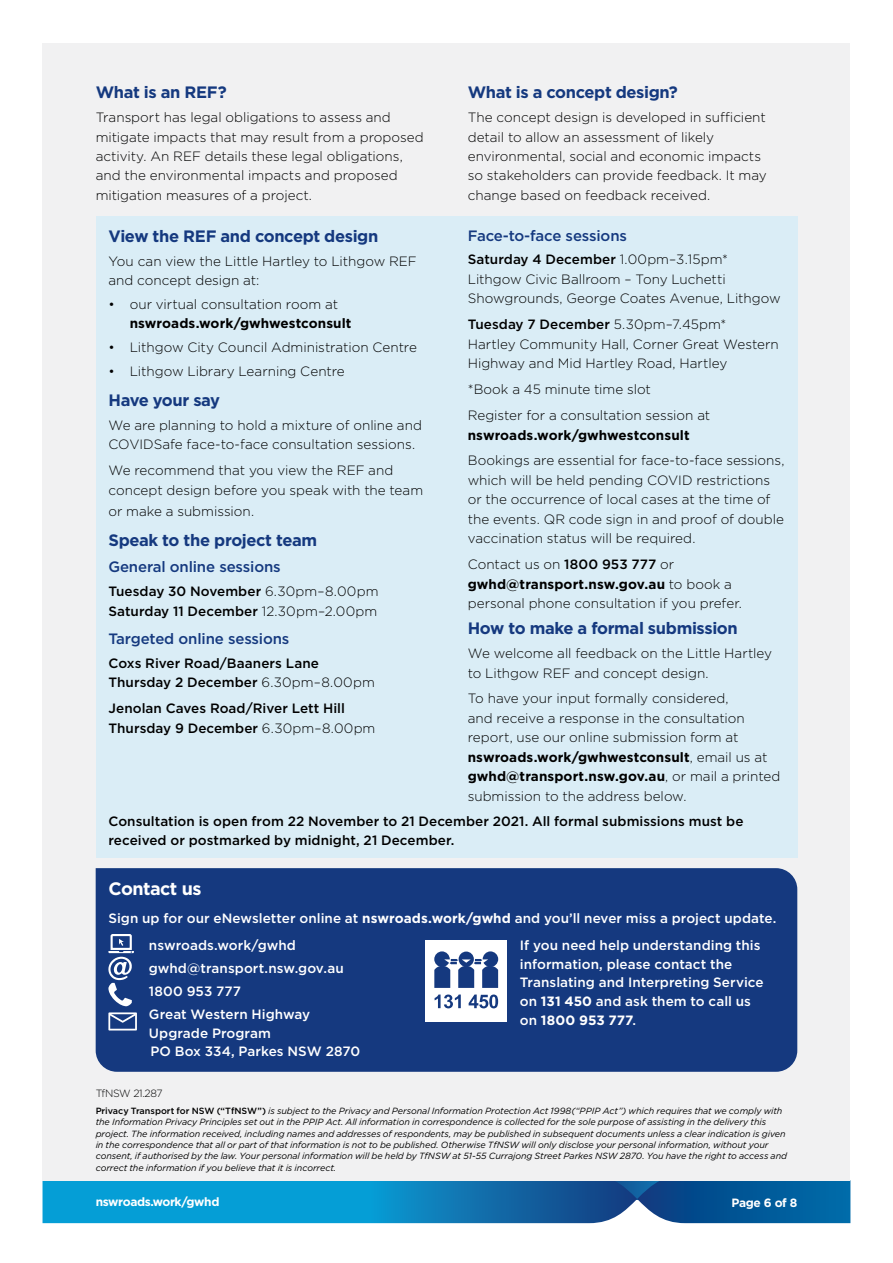
<style>
.page{position:relative;width:893px;height:1263px;background:#fff}
.page>*{position:absolute;margin:0;border:0;box-sizing:border-box;transform-origin:0 0}
._01_H2{font:700 18px "Gotham";letter-spacing:-.03em;color:#fff}
._01_H3{font:700 16.5px "Gotham";letter-spacing:-.025em;color:#15397f}
._01_H4{font:500 15px "Gotham";letter-spacing:-.01em;color:#15397f}
._02_Body{font:300 13.5px/19.5px "Gotham";color:#000}
._02_contact_body{font:500 13.5px/18.8px "Gotham";letter-spacing:.005em;color:#fff}
._02_Body-2{font:500 13.5px/19.5px "Gotham";letter-spacing:.005em;color:#000}
._02_Body_span_bold{font:500 13.5px/18.8px "Gotham";letter-spacing:.005em;color:#000}
._02_BB4B{font:300 13.5px/19.5px "Gotham";color:#000}
.t1{font:700 12px "Gotham";letter-spacing:-.03em;color:#fff}
.Copy{font:300 10.5px "Gotham";letter-spacing:-.03em;color:#000}
._04_Disclaimer{font:italic 9px/11.2px "Gotham";letter-spacing:-.01em;color:#000}
.s1{font-weight:500}
.s2{font-weight:700}
.s3{font-weight:300}
.s4{font-weight:500;font-style:normal}
</style>
<div class="page">
<svg style="left:43px;top:1181px;width:807px;height:42px;background:#0d7db8"></svg>
<div style="left:43px;top:44px;width:807px;height:1137px;background:#f1f1f2"></div>
<div style="left:96px;top:868px;width:701px;height:204px;background:#15397f"></div>
<svg style="left:108px;top:934px;width:26px;height:72px"></svg>
<svg style="left:108px;top:1012px;width:29px;height:18px"></svg>
<div style="left:425px;top:940px;width:82px;height:82px;background:#fff"></div>
<svg style="left:434px;top:951px;width:64px;height:37px"></svg>
<svg style="left:435px;top:994px;width:26px;height:14px"></svg>
<svg style="left:469px;top:994px;width:29px;height:14px"></svg>
<div style="left:96px;top:216px;width:701px;height:641px;background:#daedf6"></div>
<h2 class="_01_H3" style="left:96px;top:81px;width:132px">What is an REF?</h2>
<p class="_02_Body" style="left:96px;top:107px;width:329px">Transport has legal obligations to assess and mitigate impacts that may result from a proposed activity. An REF details these legal obligations, and the environmental impacts and proposed mitigation measures of a project.</p>
<h2 class="_01_H3" style="left:468px;top:81px;width:212px">What is a concept design?</h2>
<p class="_02_Body" style="left:468px;top:107px;width:300px">The concept design is developed in sufficient detail to allow an assessment of likely environmental, social and economic impacts so stakeholders can provide feedback. It may change based on feedback received.</p>
<h3 class="_01_H4" style="left:468px;top:226px;width:161px">Face-to-face sessions</h3>
<p class="_02_Body" style="left:468px;top:250px;width:314px"><span class="s1">Saturday 4 December</span> 1.00pm–3.15pm*<br>Lithgow Civic Ballroom – Tony Luchetti<br>Showgrounds, George Coates Avenue, Lithgow</p>
<p class="_02_Body" style="left:468px;top:314px;width:313px"><span class="s1">Tuesday 7 December</span> 5.30pm–7.45pm*<br>Hartley Community Hall, Corner Great Western<br>Highway and Mid Hartley Road, Hartley</p>
<p class="_02_Body" style="left:468px;top:379px;width:185px">*Book a 45 minute time slot</p>
<p class="_02_Body" style="left:468px;top:405px;width:244px">Register for a consultation session at <span class="s2">nswroads.work/gwhwestconsult</span></p>
<p class="_02_Body" style="left:468px;top:451px;width:318px">Bookings are essential for face-to-face sessions, which will be held pending COVID restrictions or the occurrence of local cases at the time of the events. QR code sign in and proof of double vaccination status will be required.</p>
<p class="_02_Body" style="left:468px;top:554px;width:276px">Contact us on <span class="s1">1800 953 777</span> or <span class="s2">gwhd@transport.nsw.gov.au</span> to book a personal phone consultation if you prefer.</p>
<h2 class="_01_H3" style="left:468px;top:617px;width:272px">How to make a formal submission</h2>
<p class="_02_Body" style="left:468px;top:643px;width:306px">We welcome all feedback on the Little Hartley to Lithgow REF and concept design.</p>
<p class="_02_Body" style="left:468px;top:688px;width:314px">To have your input formally considered,<br>and receive a response in the consultation report, use our online submission form at <span class="s2">nswroads.work/gwhwestconsult</span>, email us at <span class="s2">gwhd@transport.nsw.gov.au</span>, or mail a printed submission to the address below.</p>
<p class="_02_Body_span_bold" style="left:108px;top:812px;width:637px">Consultation is open from 22 November to 21 December 2021. All formal submissions must be received or postmarked by midnight, 21 December.</p>
<h2 class="_01_H3" style="left:108px;top:225px;width:271px">View the REF and concept design</h2>
<p class="_02_BB4B" style="left:108px;top:251px;width:310px">You can view the Little Hartley to Lithgow REF and concept design at:</p>
<p class="_02_Body" style="left:130px;top:294px;width:223px;text-indent:-21px">• our virtual consultation room at <span class="s2">nswroads.work/gwhwestconsult</span></p>
<p class="_02_Body" style="left:108px;top:337px;width:310px">• Lithgow City Council Administration Centre</p>
<p class="_02_Body" style="left:108px;top:361px;width:238px">• Lithgow Library Learning Centre</p>
<h2 class="_01_H3" style="left:108px;top:389px;width:113px">Have your say</h2>
<p class="_02_Body" style="left:108px;top:415px;width:315px">We are planning to hold a mixture of online and<br>COVIDSafe face‑to-face consultation sessions.</p>
<p class="_02_Body" style="left:108px;top:460px;width:316px">We recommend that you view the REF and concept design before you speak with the team</p>
<p class="_02_Body" style="left:108px;top:501px;width:147px">or make a submission.</p>
<h2 class="_01_H3" style="left:108px;top:529px;width:210px">Speak to the project team</h2>
<h3 class="_01_H4" style="left:108px;top:557px;width:174px">General online sessions</h3>
<p class="_02_Body-2" style="left:108px;top:581px;width:272px">Tuesday 30 November <span class="s3">6.30pm–8.00pm<br></span>Saturday 11 December <span class="s3">12.30pm–2.00pm</span></p>
<h3 class="_01_H4" style="left:108px;top:629px;width:183px">Targeted online sessions</h3>
<p class="_02_Body-2" style="left:108px;top:653px;width:268px">Coxs River Road/Baaners Lane<br>Thursday 2 December <span class="s3">6.30pm–8.00pm</span></p>
<p class="_02_Body-2" style="left:108px;top:699px;width:269px">Jenolan Caves Road/River Lett Hill<br>Thursday 9 December <span class="s3">6.30pm–8.00pm</span></p>
<h2 class="_01_H2" style="left:108px;top:877px;width:94px">Contact us</h2>
<p class="_02_contact_body" style="left:108px;top:908px;width:669px">Sign up for our eNewsletter online at <span class="s2">nswroads.work/gwhd</span> and you’ll never miss a project update.</p>
<p class="_02_contact_body" style="left:149px;top:935px;width:148px">nswroads.work/gwhd</p>
<p class="_02_contact_body" style="left:149px;top:958px;width:196px">gwhd@transport.nsw.gov.au</p>
<p class="_02_contact_body" style="left:149px;top:981px;width:93px">1800 953 777</p>
<p class="_02_contact_body" style="left:149px;top:1004px;width:213px">Great Western Highway<br>Upgrade Program<br>PO Box 334, Parkes NSW 2870</p>
<p class="_02_contact_body" style="left:520px;top:935px;width:245px">If you need help understanding this information, please contact the<br>Translating and Interpreting Service on <span class="s2">131 450</span> and ask them to call us on <span class="s2">1800 953 777</span>.</p>
<p class="Copy" style="left:96px;top:1086px;width:69px">TfNSW 21.287</p>
<p class="_04_Disclaimer" style="left:96px;top:1105px;width:693px"><span class="s4">Privacy Transport for NSW (“TfNSW”)</span> is subject to the Privacy and Personal Information Protection Act 1998(“PPIP Act”) which requires that we comply with the Information Privacy Principles set out in the PPIP Act. All information in correspondence is collected for the sole purpose of assisting in the delivery this project. The information received, including names and addresses of respondents, may be published in subsequent documents unless a clear indication is given in the correspondence that all or part of that information is not to be published. Otherwise TfNSW will only disclose your personal information, without your consent, if authorised by the law. Your personal information will be held by TfNSW at 51-55 Currajong Street Parkes NSW 2870. You have the right to access and correct the information if you believe that it is incorrect.</p>
<p class="t1" style="left:96px;top:1193px;width:125px">nswroads.work/gwhd</p>
<p class="t1" style="left:732px;top:1195px;width:67px">Page 6 of 8</p>
</div>
